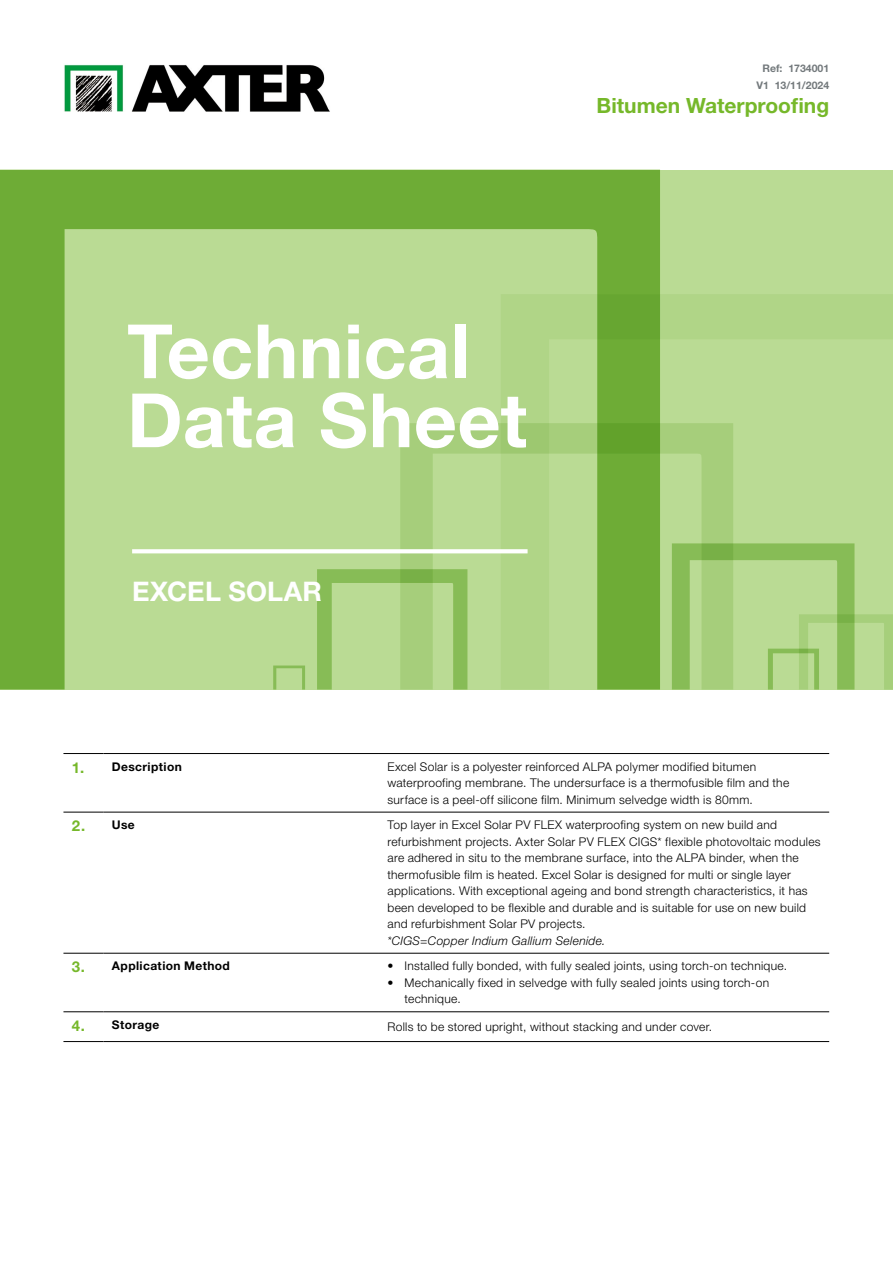
<style>
.page{position:relative;width:893px;height:1263px;background:#fff}
.page>*{position:absolute;margin:0;border:0;box-sizing:border-box;transform-origin:0 0}
.t1{font:700 75px/69px "Helvetica Neue LT Std";letter-spacing:.005em;color:#fff}
.t2{font:700 27px "Helvetica Neue LT Std";letter-spacing:.005em;color:#fff}
.t3{font:700 21px "Helvetica Neue LT Std";color:#76b82a}
.t4{font:300 12px/16.5px "Helvetica Neue LT Std";letter-spacing:.025em;color:#000}
.t5{font:700 12px "Helvetica Neue LT Std";letter-spacing:.03em;color:#000}
.t6{font:italic 300 12px "Helvetica Neue LT Std";letter-spacing:.025em;color:#000}
.t7{font:700 10.5px/17px "Helvetica Neue LT Std";color:#73797c;text-align:center}
.s1{font-size:15px;color:#76b82a}
</style>
<div class="page">
<div style="left:0;top:170px;width:893px;height:519px;background:#badb94"></div>
<svg style="left:0;top:170px;width:660px;height:519px"></svg>
<svg style="left:501px;top:294px;width:392px;height:395px"></svg>
<svg style="left:273px;top:665px;width:32px;height:24px"></svg>
<img style="left:64px;top:64px;width:266px;height:47px">
<svg style="left:132px;top:549px;width:396px;height:4px;background:#fbfcf8"></svg>
<hr style="left:63px;top:753px;width:40px;height:1px;background:#000">
<hr style="left:103px;top:753px;width:276px;height:1px;background:#000">
<hr style="left:379px;top:753px;width:450px;height:1px;background:#000">
<hr style="left:63px;top:812px;width:40px;height:1px;background:#000">
<hr style="left:103px;top:812px;width:276px;height:1px;background:#000">
<hr style="left:379px;top:812px;width:450px;height:1px;background:#000">
<hr style="left:63px;top:953px;width:40px;height:1px;background:#000">
<hr style="left:103px;top:953px;width:276px;height:1px;background:#000">
<hr style="left:379px;top:953px;width:450px;height:1px;background:#000">
<hr style="left:63px;top:1011px;width:40px;height:1px;background:#000">
<hr style="left:103px;top:1011px;width:276px;height:1px;background:#000">
<hr style="left:379px;top:1011px;width:450px;height:1px;background:#000">
<hr style="left:63px;top:1041px;width:40px;height:1px;background:#000">
<hr style="left:103px;top:1041px;width:276px;height:1px;background:#000">
<hr style="left:379px;top:1041px;width:450px;height:1px;background:#000">
<p class="t7" style="left:756px;top:59px;width:74px">Ref: 1734001<br>V1 13/11/2024</p>
<h3 class="t3" style="left:597px;top:92px;width:234px">Bitumen Waterproofing</h3>
<h1 class="t1" style="left:127px;top:315px;width:401px">Technical<br>Data Sheet</h1>
<h2 class="t2" style="left:132px;top:574px;width:191px">EXCEL SOLAR</h2>
<p class="t5" style="left:72px;top:759px;width:111px"><span class="s1">1.</span> Description</p>
<p class="t4" style="left:387px;top:758px;width:403px">Excel Solar is a polyester reinforced ALPA polymer modified bitumen waterproofing membrane. The undersurface is a thermofusible film and the surface is a peel-off silicone film. Minimum selvedge width is 80mm.</p>
<p class="t5" style="left:72px;top:817px;width:64px"><span class="s1">2.</span> Use</p>
<p class="t4" style="left:387px;top:816px;width:435px">Top layer in Excel Solar PV FLEX waterproofing system on new build and refurbishment projects. Axter Solar PV FLEX CIGS* flexible photovoltaic modules are adhered in situ to the membrane surface, into the ALPA binder, when the thermofusible film is heated. Excel Solar is designed for multi or single layer applications. With exceptional ageing and bond strength characteristics, it has been developed to be flexible and durable and is suitable for use on new build and refurbishment Solar PV projects.</p>
<p class="t6" style="left:387px;top:933px;width:220px">*CIGS=Copper Indium Gallium Selenide.</p>
<p class="t5" style="left:72px;top:958px;width:159px"><span class="s1">3.</span> Application Method</p>
<p class="t4" style="left:387px;top:957px;width:401px">• Installed fully bonded, with fully sealed joints, using torch-on technique.</p>
<p class="t4" style="left:404px;top:974px;width:366px;text-indent:-17px">• Mechanically fixed in selvedge with fully sealed joints using torch-on technique.</p>
<p class="t5" style="left:72px;top:1017px;width:89px"><span class="s1">4.</span> Storage</p>
<p class="t4" style="left:387px;top:1018px;width:326px">Rolls to be stored upright, without stacking and under cover.</p>
</div>
